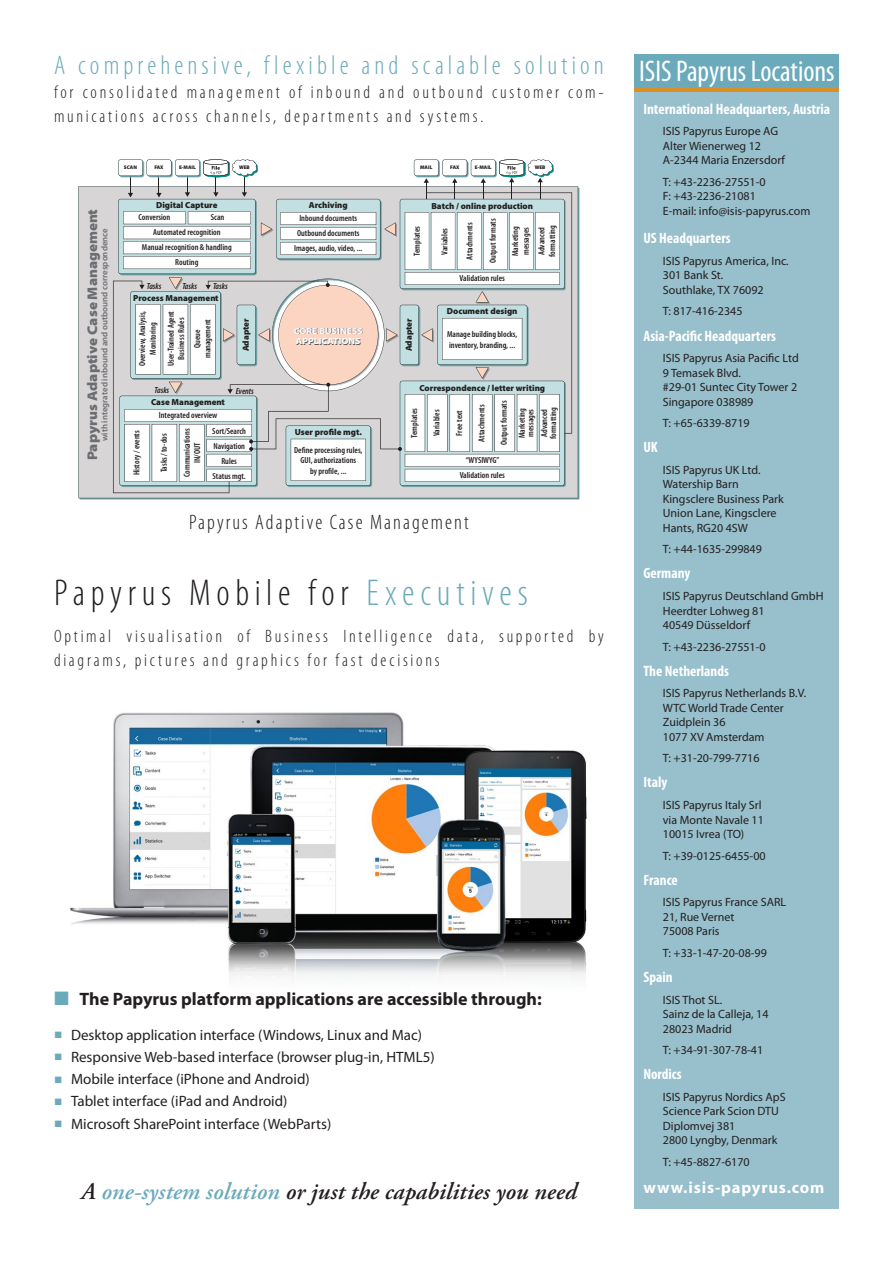
<style>
.page{position:relative;width:893px;height:1263px;background:#fff}
.page>*{position:absolute;margin:0;border:0;box-sizing:border-box;transform-origin:0 0}
.t1{font:300 condensed 37.5px "Myriad Pro";letter-spacing:.15em;color:#231f20}
.t2{font:condensed 30px "Myriad Pro";color:#fff}
.t3{font:300 condensed 27px "Myriad Pro";letter-spacing:.15em;color:#6baabb}
.t4{font:italic 600 24px "Adobe Garamond Pro";letter-spacing:.005em;color:#231f20}
.t5{font:300 condensed 21px "Myriad Pro";letter-spacing:.1em;color:#231f20}
.t6{font:300 condensed 18px/24px "Myriad Pro";letter-spacing:.155em;color:#231f20}
.t7{font:700 18px "Myriad Pro";color:#231f20}
.t8{font:700 16.5px "Myriad Pro";letter-spacing:.05em;color:#fff}
.t9{font:15px/22.2px "Myriad Pro";color:#231f20}
.t10{font:700 condensed 15px "Myriad Pro";color:#fff}
.t11{font:900 semi-expanded 14.1px "Myriad Pro";color:#6c6d70}
.t12{font:12px/14.4px "Myriad Pro";color:#231f20}
.t13{font:600 condensed 8.85px/10.5px "Myriad Pro";color:#231f20;text-align:center}
.t14{font:900 8.85px "Myriad Pro";color:#231f20}
.t15{font:600 8.85px "Myriad Pro";color:#6c6d70}
.t16{font:italic 600 condensed 8.85px "Myriad Pro";color:#231f20}
.t17{font:900 semi-expanded 8.85px/10.5px "Myriad Pro";color:#57585a}
.t18{font:900 5.1px "Myriad Pro";color:#231f20}
.s1{color:#6baabb}
</style>
<div class="page">
<img style="left:70px;top:688px;width:565px;height:308px">
<svg style="left:78px;top:186px;width:500px;height:312px;fill:#d7d5d6"></svg>
<svg style="left:113px;top:159px;width:459px;height:334px"></svg>
<div style="left:635px;top:54px;width:204px;height:34px;background:#6baabb"></div>
<div style="left:635px;top:92px;width:204px;height:1117px;background:#97bfcc"></div>
<hr style="left:635px;top:88px;width:204px;height:4px;background:#da8f27">
<h3 class="t3" style="left:54px;top:51px;width:551px">A comprehensive, flexible and scalable solution</h3>
<h3 class="t6" style="left:54px;top:81px;width:551px">for consolidated management of inbound and outbound customer com&shy;munications across channels, departments and systems.</h3>
<p class="t11" style="left:84px;top:460px;width:253px;rotate:-90deg">Papyrus Adaptive Case Management</p>
<p class="t15" style="left:100px;top:441px;width:214px;rotate:-90deg">with integrated inbound and outbound correspondence</p>
<p class="t18" style="left:124px;top:165px;width:15px">SCAN</p>
<p class="t18" style="left:154px;top:165px;width:11px">FAX</p>
<p class="t18" style="left:179px;top:165px;width:18px">E-MAIL</p>
<p class="t18" style="left:239px;top:165px;width:12px">WEB</p>
<p class="t18" style="left:420px;top:165px;width:14px">MAIL</p>
<p class="t18" style="left:450px;top:165px;width:11px">FAX</p>
<p class="t18" style="left:475px;top:165px;width:18px">E-MAIL</p>
<p class="t18" style="left:535px;top:165px;width:12px">WEB</p>
<p class="t14" style="left:156px;top:200px;width:63px">Digital Capture</p>
<p class="t14" style="left:309px;top:200px;width:40px">Archiving</p>
<p class="t14" style="left:431px;top:201px;width:103px">Batch / online production</p>
<p class="t13" style="left:139px;top:212px;width:33px">Conversion</p>
<p class="t13" style="left:153px;top:227px;width:69px">Automated recognition</p>
<p class="t13" style="left:142px;top:242px;width:91px">Manual recognition &amp; handling</p>
<p class="t13" style="left:211px;top:212px;width:15px">Scan</p>
<p class="t13" style="left:175px;top:257px;width:25px">Routing</p>
<p class="t13" style="left:294px;top:211px;width:70px;line-height:15px">Inbound documents<br>Outbound documents<br>Images, audio, video, ...</p>
<p class="t13" style="left:412px;top:256px;width:31px;rotate:-90deg">Templates</p>
<p class="t13" style="left:439px;top:255px;width:28px;rotate:-90deg">Variables</p>
<p class="t13" style="left:464px;top:260px;width:39px;rotate:-90deg">Attachments</p>
<p class="t13" style="left:488px;top:263px;width:46px;rotate:-90deg">Output formats</p>
<p class="t13" style="left:510px;top:256px;width:31px;rotate:-90deg">Marketing</p>
<p class="t13" style="left:537px;top:257px;width:33px;text-align:left;rotate:-90deg">Advanced formatting</p>
<p class="t13" style="left:521px;top:255px;width:29px;rotate:-90deg">messages</p>
<p class="t16" style="left:147px;top:282px;width:16px">Tasks</p>
<p class="t16" style="left:182px;top:282px;width:16px">Tasks</p>
<p class="t16" style="left:213px;top:282px;width:16px">Tasks</p>
<p class="t13" style="left:460px;top:273px;width:47px">Validation rules</p>
<p class="t14" style="left:133px;top:293px;width:87px">Process Management</p>
<p class="t13" style="left:166px;top:366px;width:57px;rotate:-90deg">User-Trained Agent<br>Business Rules</p>
<p class="t13" style="left:137px;top:366px;width:57px;rotate:-90deg">Overview, Analysis,<br>Monitoring</p>
<p class="t13" style="left:192px;top:358px;width:41px;rotate:-90deg">Queue management</p>
<p class="t14" style="left:241px;top:351px;width:34px;rotate:-90deg">Adapter</p>
<p class="t17" style="left:294px;top:326px;width:70px">CORE BUSINESS<br>APPLICATIONS</p>
<p class="t14" style="left:404px;top:351px;width:34px;rotate:-90deg">Adapter</p>
<p class="t14" style="left:447px;top:306px;width:72px">Document design</p>
<p class="t13" style="left:447px;top:329px;width:72px;text-align:left">Manage building blocks, inventory, branding, ...</p>
<p class="t16" style="left:155px;top:385px;width:16px">Tasks</p>
<p class="t16" style="left:236px;top:386px;width:20px">Events</p>
<p class="t14" style="left:420px;top:382px;width:127px">Correspondence / letter writing</p>
<p class="t13" style="left:131px;top:475px;width:47px;rotate:-90deg">History / events</p>
<p class="t14" style="left:151px;top:397px;width:75px">Case Management</p>
<p class="t13" style="left:212px;top:408px;width:35px;line-height:15.3px;text-align:left;text-indent:-54px">Integrated overview<br>Sort/Search</p>
<p class="t13" style="left:182px;top:477px;width:50px;rotate:-90deg">Communications<br>IN/OUT</p>
<p class="t13" style="left:159px;top:472px;width:41px;rotate:-90deg">Tasks / to-dos</p>
<p class="t13" style="left:212px;top:438px;width:35px;line-height:15px">Navigation<br>Rules<br>Status mgt.</p>
<p class="t14" style="left:295px;top:427px;width:69px">User profile mgt.</p>
<p class="t13" style="left:294px;top:445px;width:70px">Define processing rules,<br>GUI, authorizations<br>by profile, ...</p>
<p class="t13" style="left:409px;top:438px;width:31px;rotate:-90deg">Templates</p>
<p class="t13" style="left:432px;top:436px;width:28px;rotate:-90deg">Variables</p>
<p class="t13" style="left:454px;top:436px;width:27px;rotate:-90deg">Free text</p>
<p class="t13" style="left:476px;top:442px;width:39px;rotate:-90deg">Attachments</p>
<p class="t13" style="left:499px;top:445px;width:46px;rotate:-90deg">Output formats</p>
<p class="t13" style="left:466px;top:455px;width:35px">“WYSIWYG”</p>
<p class="t13" style="left:460px;top:470px;width:47px">Validation rules</p>
<p class="t13" style="left:517px;top:438px;width:31px;rotate:-90deg">Marketing</p>
<p class="t13" style="left:540px;top:439px;width:33px;line-height:8.9px;text-align:left;rotate:-90deg">Advanced formatting</p>
<p class="t13" style="left:526px;top:437px;width:29px;rotate:-90deg">messages</p>
<h3 class="t5" style="left:189px;top:510px;width:281px">Papyrus Adaptive Case Management</h3>
<h1 class="t1" style="left:54px;top:573px;width:475px">Papyrus Mobile for <span class="s1">Executives</span></h1>
<h3 class="t6" style="left:54px;top:624px;width:551px">Optimal visualisation of Business Intelligence data, supported by diagrams, pictures and graphics for fast decisions</h3>
<h3 class="t7" style="left:80px;top:988px;width:464px">The Papyrus platform applications are accessible through:</h3>
<p class="t9" style="left:71px;top:1024px;width:365px">Desktop application interface (Windows, Linux and Mac)<br>Responsive Web-based interface (browser plug-in, HTML5)<br>Mobile interface (iPhone and Android)<br>Tablet interface (iPad and Android)<br>Microsoft SharePoint interface (WebParts)</p>
<h3 class="t4" style="left:81px;top:1178px;width:497px">A <span class="s1">one-system solution</span> or just the capabilities you need</h3>
<h2 class="t2" style="left:639px;top:55px;width:197px">ISIS Papyrus Locations</h2>
<p class="t10" style="left:643px;top:100px;width:188px">International Headquarters, Austria</p>
<p class="t12" style="left:663px;top:124px;width:124px">ISIS Papyrus Europe AG<br>Alter Wienerweg 12<br>A-2344 Maria Enzersdorf</p>
<p class="t12" style="left:663px;top:175px;width:149px">T: +43-2236-27551-0<br>F: +43-2236-21081<br>E-mail: info@isis-papyrus.com</p>
<p class="t10" style="left:643px;top:230px;width:89px">US Headquarters</p>
<p class="t12" style="left:663px;top:254px;width:127px">ISIS Papyrus America, Inc.<br>301 Bank St.<br>Southlake, TX 76092</p>
<p class="t12" style="left:663px;top:304px;width:81px">T: 817-416-2345</p>
<p class="t10" style="left:643px;top:327px;width:134px">Asia-Pacific Headquarters</p>
<p class="t12" style="left:663px;top:351px;width:137px">ISIS Papyrus Asia Pacific Ltd<br>9 Temasek Blvd.<br>#29-01 Suntec City Tower 2<br>Singapore 038989</p>
<p class="t12" style="left:663px;top:416px;width:88px">T: +65-6339-8719</p>
<p class="t10" style="left:643px;top:439px;width:16px">UK</p>
<p class="t12" style="left:663px;top:463px;width:122px">ISIS Papyrus UK Ltd.<br>Watership Barn<br>Kingsclere Business Park<br>Union Lane, Kingsclere<br>Hants, RG20 4SW</p>
<p class="t12" style="left:663px;top:542px;width:101px">T: +44-1635-299849</p>
<p class="t10" style="left:643px;top:565px;width:48px">Germany</p>
<p class="t12" style="left:663px;top:589px;width:162px">ISIS Papyrus Deutschland GmbH<br>Heerdter Lohweg 81<br>40549 Düsseldorf</p>
<p class="t12" style="left:663px;top:639px;width:104px">T: +43-2236-27551-0</p>
<p class="t10" style="left:643px;top:662px;width:87px">The Netherlands</p>
<p class="t12" style="left:663px;top:686px;width:145px">ISIS Papyrus Netherlands B.V.<br>WTC World Trade Center<br>Zuidplein 36<br>1077 XV Amsterdam</p>
<p class="t12" style="left:663px;top:751px;width:98px">T: +31-20-799-7716</p>
<p class="t10" style="left:643px;top:774px;width:25px">Italy</p>
<p class="t12" style="left:663px;top:798px;width:103px">ISIS Papyrus Italy Srl via Monte Navale 11<br>10015 Ivrea (TO)</p>
<p class="t12" style="left:663px;top:848px;width:104px">T: +39-0125-6455-00</p>
<p class="t10" style="left:643px;top:871px;width:36px">France</p>
<p class="t12" style="left:663px;top:895px;width:125px">ISIS Papyrus France SARL<br>21, Rue Vernet<br>75008 Paris</p>
<p class="t12" style="left:663px;top:946px;width:105px">T: +33-1-47-20-08-99</p>
<p class="t10" style="left:643px;top:969px;width:31px">Spain</p>
<p class="t12" style="left:663px;top:993px;width:107px">ISIS Thot SL.<br>Sainz de la Calleja, 14<br>28023 Madrid</p>
<p class="t12" style="left:663px;top:1043px;width:102px">T: +34-91-307-78-41</p>
<p class="t10" style="left:643px;top:1066px;width:40px">Nordics</p>
<p class="t12" style="left:663px;top:1090px;width:124px">ISIS Papyrus Nordics ApS<br>Science Park Scion DTU<br>Diplomvej 381<br>2800 Lyngby, Denmark</p>
<p class="t12" style="left:663px;top:1155px;width:88px">T: +45-8827-6170</p>
<h3 class="t8" style="left:643px;top:1178px;width:183px">www.isis-papyrus.com</h3>
</div>
